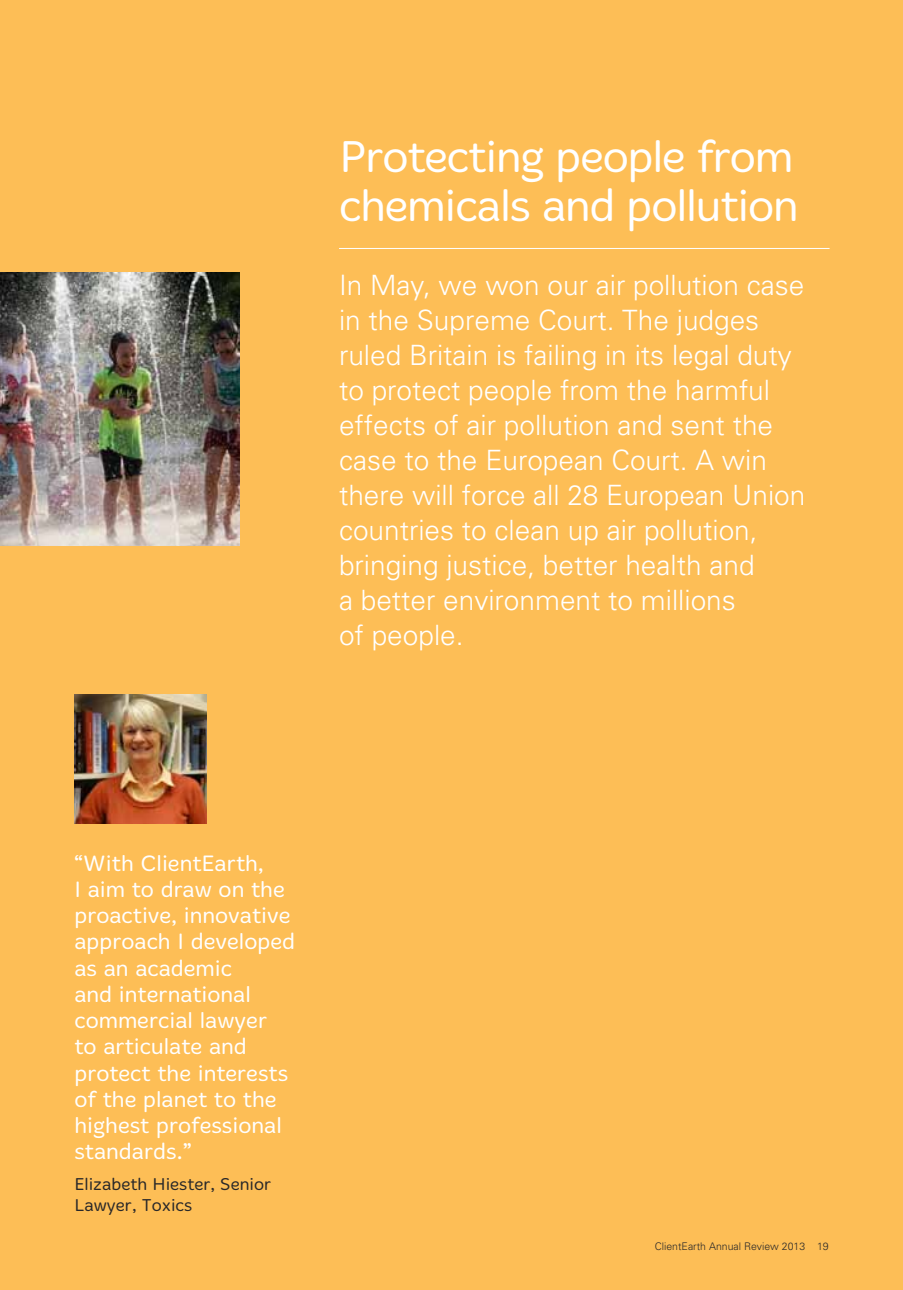
<style>
.page{position:relative;width:903px;height:1290px;background:#fdbe56}
.page>*{position:absolute;margin:0;border:0;box-sizing:border-box;transform-origin:0 0}
.t1{font:300 45.5px/49px "Merge";letter-spacing:-.025em;color:#fff}
.t2{font:300 28px/35px "Univers";color:#fff}
.t3{font:300 22.75px/26.2px "Merge";color:#fff}
.t4{font:300 17.5px/21px "Merge";color:#292829}
.t5{font:300 10.5px "Univers";color:#292829}
</style>
<div class="page">
<img style="left:74px;top:694px;width:132px;height:129px">
<img style="left:0;top:273px;width:239px;height:272px">
<hr style="left:339px;top:248px;width:490px;height:1px;background:#fff">
<h1 class="t1" style="left:339px;top:133px;width:461px">Protecting people from chemicals and pollution</h1>
<p class="t2" style="left:339px;top:268px;width:468px">In May, we won our air pollution case in the Supreme Court. The judges ruled Britain is failing in its legal duty to protect people from the harmful effects of air pollution and sent the case to the European Court. A win there will force all 28 European Union countries to clean up air pollution, bringing justice, better health and<br>a better environment to millions<br>of people.</p>
<p class="t3" style="left:74px;top:850px;width:222px">“With ClientEarth,<br>I aim to draw on the proactive, innovative approach I developed as an academic<br>and international commercial lawyer to articulate and protect the interests of the planet to the highest professional standards.”</p>
<p class="t4" style="left:74px;top:1174px;width:198px">Elizabeth H iester, Senior<br>Lawyer, Toxics</p>
<p class="t5" style="left:655px;top:1240px;width:175px">ClientEarth Annual Review 2013 19</p>
</div>
